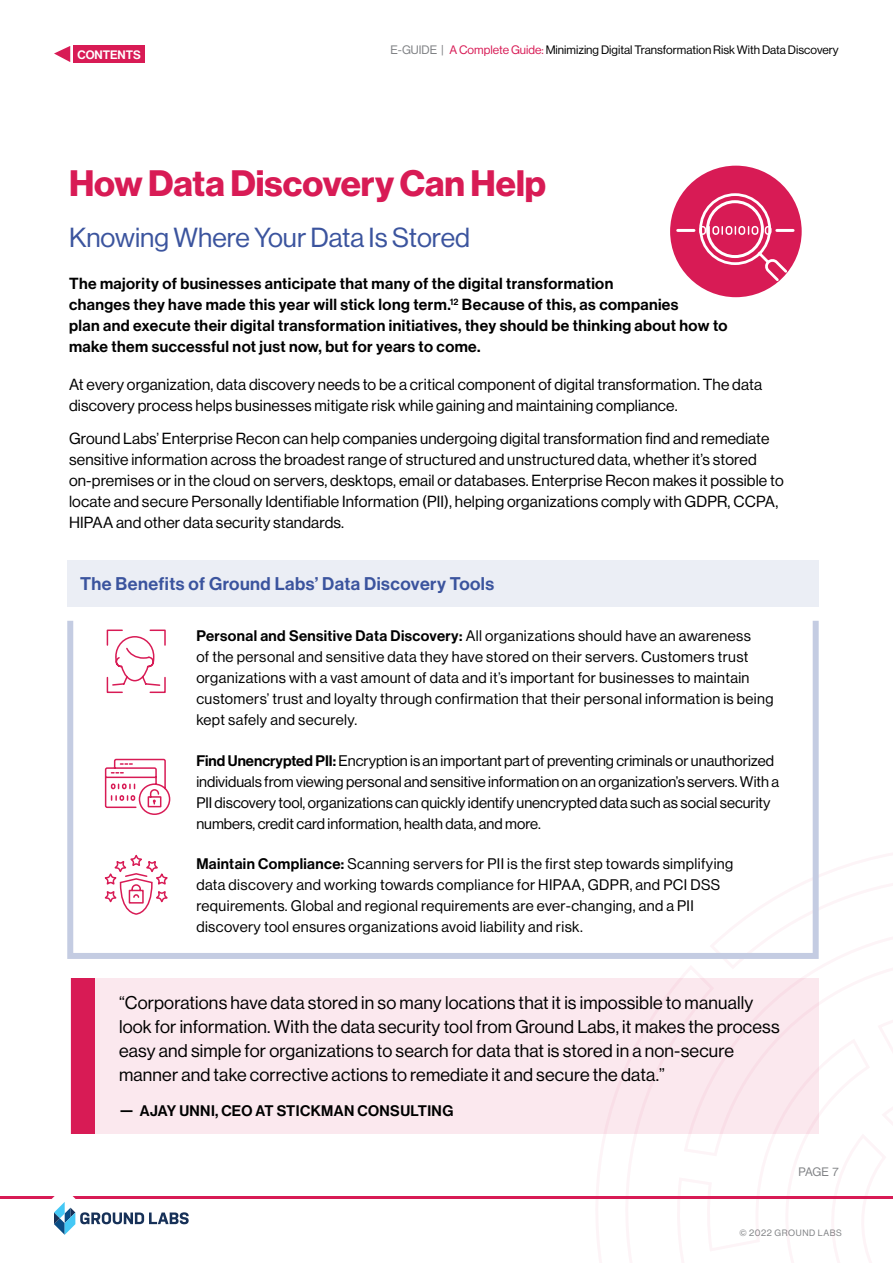
<style>
.page{position:relative;width:893px;height:1263px;background:#fff}
.page>*{position:absolute;margin:0;border:0;box-sizing:border-box;transform-origin:0 0}
.t1{font:36px "N Haas Grotesk DS Pro 75 Bd";color:#d81b55}
.t2{font:27px "N Haas Grotesk DS Pro 55 Rg";color:#3b549e}
.t3{font:18px/24px "N Haas Grotesk DS Pro 55 Rg";letter-spacing:.01em;color:#000}
.t4{font:18px "N Haas Grotesk DS Pro 65 Md";letter-spacing:.025em;color:#3b549e}
.t5{font:15.75px/21px "N Haas Grotesk DS Pro 55 Rg";letter-spacing:.01em;color:#000}
.t6{font:15.75px/21px "N Haas Grotesk DS Pro 65 Md";letter-spacing:.025em;color:#000}
.t7{font:15px/21px "N Haas Grotesk DS Pro 55 Rg";letter-spacing:.025em;color:#000}
.t8{font:15px/21px "N Haas Grotesk DS Pro 55 Rg";color:#000}
.t9{font:15px "N Haas Grotesk DS Pro 65 Md";letter-spacing:.025em;color:#000}
.t10{font:12px "N Haas Grotesk DS Pro 55 Rg";color:#000}
.t11{font:12px "N Haas Grotesk DS Pro 65 Md";color:#fff}
.t12{font:12px "N Haas Grotesk DS Pro 55 Rg";color:#808285}
.t13{font:9px "N Haas Grotesk DS Pro 55 Rg";letter-spacing:.065em;color:#808285}
.s1{color:#808285}
.s2{color:#d81b55}
.s3{font-family:"N Haas Grotesk DS Pro 65 Md"}
</style>
<div class="page">
<div style="left:73px;top:45px;width:72px;height:18px;background:#d81b55"></div>
<svg style="left:54px;top:46px;width:16px;height:16px"></svg>
<svg style="left:562px;top:853px;width:331px;height:410px"></svg>
<div style="left:670px;top:166px;width:132px;height:131px;background:#d81b55;border-radius:50%"></div>
<svg style="left:699px;top:192px;width:91px;height:92px"></svg>
<hr style="left:678px;top:229px;width:16px;height:3px;background:#fff">
<hr style="left:777px;top:229px;width:16px;height:3px;background:#fff">
<div style="left:67px;top:618px;width:752px;height:341px;border:6px solid #c4cce2"></div>
<div style="left:67px;top:560px;width:752px;height:46px;background:#ebeef5"></div>
<svg style="left:106px;top:629px;width:60px;height:65px"></svg>
<svg style="left:104px;top:854px;width:64px;height:61px"></svg>
<svg style="left:104px;top:758px;width:67px;height:57px"></svg>
<div style="left:70px;top:978px;width:749px;height:155px;background:#fbe8ee"></div>
<div style="left:71px;top:978px;width:24px;height:155px;background:#d81b55"></div>
<hr style="left:0;top:1196px;width:893px;height:3px;background:#d81b55">
<svg style="left:51px;top:1196px;width:138px;height:39px"></svg>
<p class="t11" style="left:78px;top:47px;width:65px">CONTENTS</p>
<p class="t10" style="left:390px;top:43px;width:450px"><span class="s1">E-GUIDE |</span> <span class="s2">A Complete Guide:</span> Minimizing Digital Transformation Risk With Data Discovery</p>
<h1 class="t1" style="left:69px;top:162px;width:479px">How Data Discovery Can Help</h1>
<h2 class="t2" style="left:69px;top:222px;width:402px">Knowing Where Your Data Is Stored</h2>
<p class="t6" style="left:69px;top:273px;width:660px">The majority of businesses anticipate that many of the digital transformation<br>changes they have made this year will stick long term.<sup>12</sup> Because of this, as companies<br>plan and execute their digital transformation initiatives, they should be thinking about how to make them successful not just now, but for years to come.</p>
<p class="t5" style="left:69px;top:374px;width:695px">At every organization, data discovery needs to be a critical component of digital transformation. The data discovery process helps businesses mitigate risk while gaining and maintaining compliance.</p>
<p class="t5" style="left:69px;top:429px;width:716px">Ground Labs’ Enterprise Recon can help companies undergoing digital transformation find and remediate sensitive information across the broadest range of structured and unstructured data, whether it’s stored on-premises or in the cloud on servers, desktops, email or databases. Enterprise Recon makes it possible to locate and secure Personally Identifiable Information (PII), helping organizations comply with GDPR, CCPA, HIPAA and other data security standards.</p>
<p class="t4" style="left:80px;top:573px;width:416px">The Benefits of Ground Labs’ Data Discovery Tools</p>
<p class="t7" style="left:196px;top:625px;width:579px"><span class="s3">Personal and Sensitive Data Discovery:</span> All organizations should have an awareness<br>of the personal and sensitive data they have stored on their servers. Customers trust organizations with a vast amount of data and it’s important for businesses to maintain customers’ trust and loyalty through confirmation that their personal information is being kept safely and securely.</p>
<p class="t8" style="left:196px;top:751px;width:584px"><span class="s3">Find Unencrypted PII:</span> Encryption is an important part of preventing criminals or unauthorized individuals from viewing personal and sensitive information on an organization’s servers. With a PII discovery tool, organizations can quickly identify unencrypted data such as social security numbers, credit card information, health data, and more.</p>
<p class="t7" style="left:196px;top:854px;width:538px"><span class="s3">Maintain Compliance:</span> Scanning servers for PII is the first step towards simplifying data discovery and working towards compliance for HIPAA, GDPR, and PCI DSS requirements. Global and regional requirements are ever-changing, and a PII discovery tool ensures organizations avoid liability and risk.</p>
<p class="t3" style="left:119px;top:990px;width:662px">“Corporations have data stored in so many locations that it is impossible to manually look for information. With the data security tool from Ground Labs, it makes the process easy and simple for organizations to search for data that is stored in a non-secure manner and take corrective actions to remediate it and secure the data.”</p>
<p class="t9" style="left:119px;top:1102px;width:336px">— AJAY UNNI, CEO AT STICKMAN CONSULTING</p>
<p class="t12" style="left:798px;top:1165px;width:42px">PAGE 7</p>
<p class="t13" style="left:739px;top:1228px;width:104px">© 2022 GROUND LABS</p>
</div>
